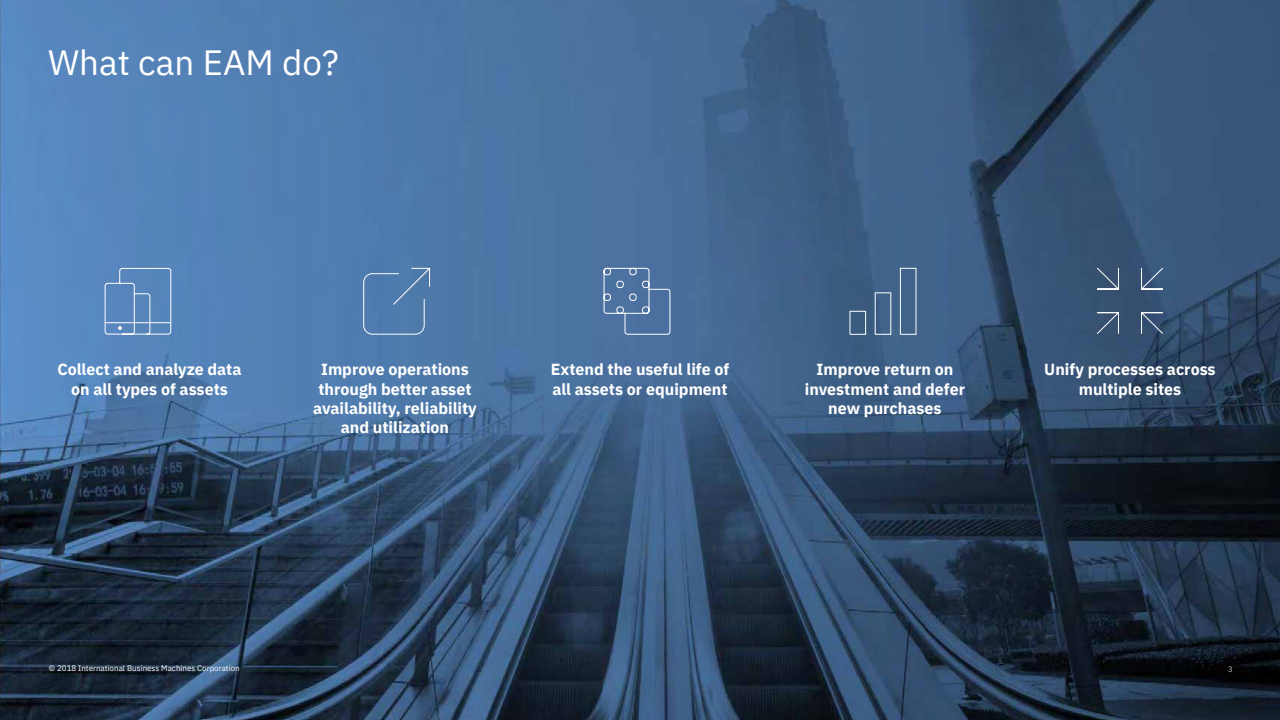
<style>
.page{position:relative;width:1280px;height:720px;background:#fff}
.page>*{position:absolute;margin:0;border:0;box-sizing:border-box;transform-origin:0 0}
.t1{font:35px "IBM Plex Sans";color:#fff}
.t2{font:700 16px/19.2px "IBM Plex Sans";color:#fff;text-align:center}
.t3{font:8px "IBM Plex Sans";color:#fff}
</style>
<div class="page">
<img style="left:0;top:0;width:1280px;height:720px">
<svg style="left:1228px;top:666px;width:4px;height:6px"></svg>
<svg style="left:105px;top:268px;width:66px;height:67px;background:#6690c1"></svg>
<svg style="left:363px;top:268px;width:67px;height:67px;background:#5882b1"></svg>
<svg style="left:604px;top:268px;width:66px;height:67px;background:#5c7da8"></svg>
<svg style="left:849px;top:268px;width:68px;height:67px;background:#4d6c8f"></svg>
<svg style="left:1097px;top:268px;width:66px;height:66px;background:#455d7b"></svg>
<h1 class="t1" style="left:48px;top:36px;width:292px">What can EAM do?</h1>
<p class="t2" style="left:57px;top:359px;width:186px">Collect and analyze data on all types of assets</p>
<p class="t2" style="left:313px;top:359px;width:165px">Improve operations through better asset availability, reliability and utilization</p>
<p class="t2" style="left:551px;top:359px;width:180px;text-align:left">Extend the useful life of all assets or equipment</p>
<p class="t2" style="left:805px;top:359px;width:162px">Improve return on investment and defer new purchases</p>
<p class="t2" style="left:1044px;top:359px;width:173px">Unify processes across multiple sites</p>
<p class="t3" style="left:49px;top:662px;width:192px">© 2018 International Business Machines Corporation</p>
</div>
